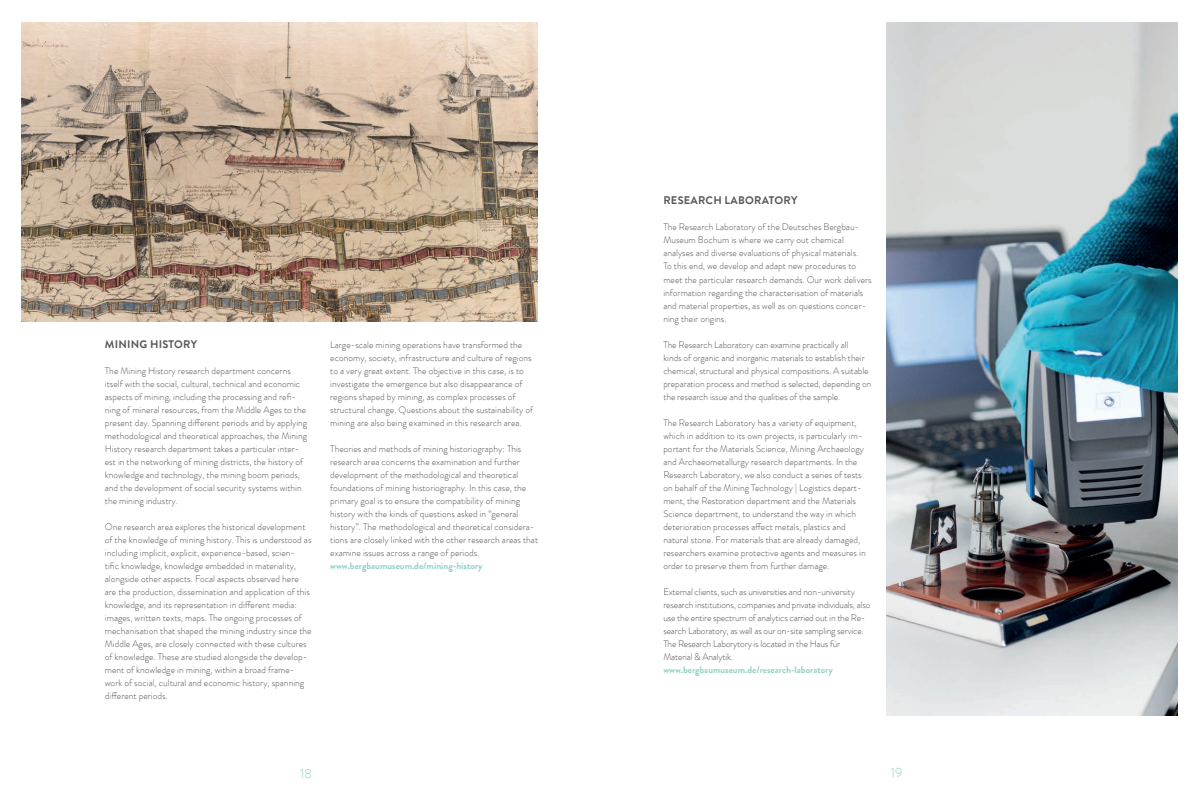
<style>
.page{position:relative;width:1202px;height:806px;background:#fff}
.page>*{position:absolute;margin:0;border:0;box-sizing:border-box;transform-origin:0 0}
.t1{font:300 13.2px "Brandon Grotesque Office";color:#91d2c7}
.t2{font:700 11px "Brandon Grotesque Office";letter-spacing:.02em;color:#57585a}
.t3{font:300 9.5px/13px "Brandon Grotesque Office";color:#57585a}
.t4{font:300 9.5px/13px "Brandon Grotesque Office";letter-spacing:-.02em;color:#57585a}
.t5{font:700 9.5px "Brandon Grotesque Office";color:#91d2c7}
</style>
<div class="page">
<img style="left:887px;top:23px;width:290px;height:691px">
<img style="left:21px;top:23px;width:516px;height:298px">
<p class="t2" style="left:105px;top:336px;width:94px">MINING HISTORY</p>
<p class="t3" style="left:105px;top:363px;width:204px">The Mining History research department concerns itself with the social, cultural, technical and economic aspects of mining, including the processing and refi&shy;ning of mineral resources, from the Middle Ages to the present day. Spanning different periods and by applying methodological and theoretical approaches, the Mining History research department takes a particular inter&shy;est in the networking of mining districts, the history of knowledge and technology, the mining boom periods, and the development of social security systems within the mining industry.</p>
<p class="t3" style="left:105px;top:519px;width:208px">One research area explores the historical development of the knowledge of mining history. This is understood as including implicit, explicit, experience-based, scien&shy;tific knowledge, knowledge embedded in materiality, alongside other aspects. Focal aspects observed here are the production, dissemination and application of this knowledge, and its representation in different media: images, written texts, maps. The ongoing processes of mechanisation that shaped the mining industry since the Middle Ages, are closely connected with these cultures of knowledge. These are studied alongside the develop&shy;ment of knowledge in mining, within a broad frame&shy;work of social, cultural and economic history, spanning different periods.</p>
<p class="t3" style="left:330px;top:337px;width:204px">Large-scale mining operations have transformed the economy, society, infrastructure and culture of regions to a very great extent. The objective in this case, is to investigate the emergence but also disappearance of regions shaped by mining, as complex processes of structural change. Questions about the sustainability of mining are also being examined in this research area.</p>
<p class="t3" style="left:330px;top:441px;width:209px">Theories and methods of mining historiography: This research area concerns the examination and further development of the methodological and theoretical foundations of mining historiography. In this case, the primary goal is to ensure the compatibility of mining history with the kinds of questions asked in “general history”. The methodological and theoretical considera&shy;tions are closely linked with the other research areas that examine issues across a range of periods.</p>
<p class="t5" style="left:330px;top:558px;width:154px">www.bergbaumuseum.de/mining-history</p>
<h1 class="t1" style="left:300px;top:764px;width:13px">18</h1>
<p class="t2" style="left:663px;top:193px;width:135px">RESEARCH LABORATORY</p>
<p class="t3" style="left:663px;top:220px;width:210px">The Research Laboratory of the Deutsches Bergbau-Museum Bochum is where we carry out chemical analyses and diverse evaluations of physical materials.<br>To this end, we develop and adapt new procedures to meet the particular research demands. Our work delivers information regarding the characterisation of materials and material properties, as well as on questions concer&shy;ning their origins.</p>
<p class="t3" style="left:663px;top:337px;width:210px">The Research Laboratory can examine practically all<br>kinds of organic and inorganic materials to establish their chemical, structural and physical compositions. A suitable preparation process and method is selected, depending on the research issue and the qualities of the sample.</p>
<p class="t3" style="left:663px;top:415px;width:204px">The Research Laboratory has a variety of equipment, which in addition to its own projects, is particularly im&shy;portant for the Materials Science, Mining Archaeology and Archaeometallurgy research departments. In the Research Laboratory, we also conduct a series of tests on behalf of the Mining Technology | Logistics depart&shy;ment, the Restoration department and the Materials Science department, to understand the way in which deterioration processes affect metals, plastics and natural stone. For materials that are already damaged, researchers examine protective agents and measures in order to preserve them from further damage.</p>
<p class="t4" style="left:663px;top:584px;width:208px">External clients, such as universities and non-university research institutions, companies and private individuals, also use the entire spectrum of analytics carried out in the Re&shy;search Laboratory, as well as our on-site sampling service.<br>The Research Laborytory is located in the Haus für Material &amp; Analytik.</p>
<p class="t5" style="left:663px;top:662px;width:171px">www.bergbaumuseum.de/research-laboratory</p>
<h1 class="t1" style="left:891px;top:762px;width:13px">19</h1>
</div>
